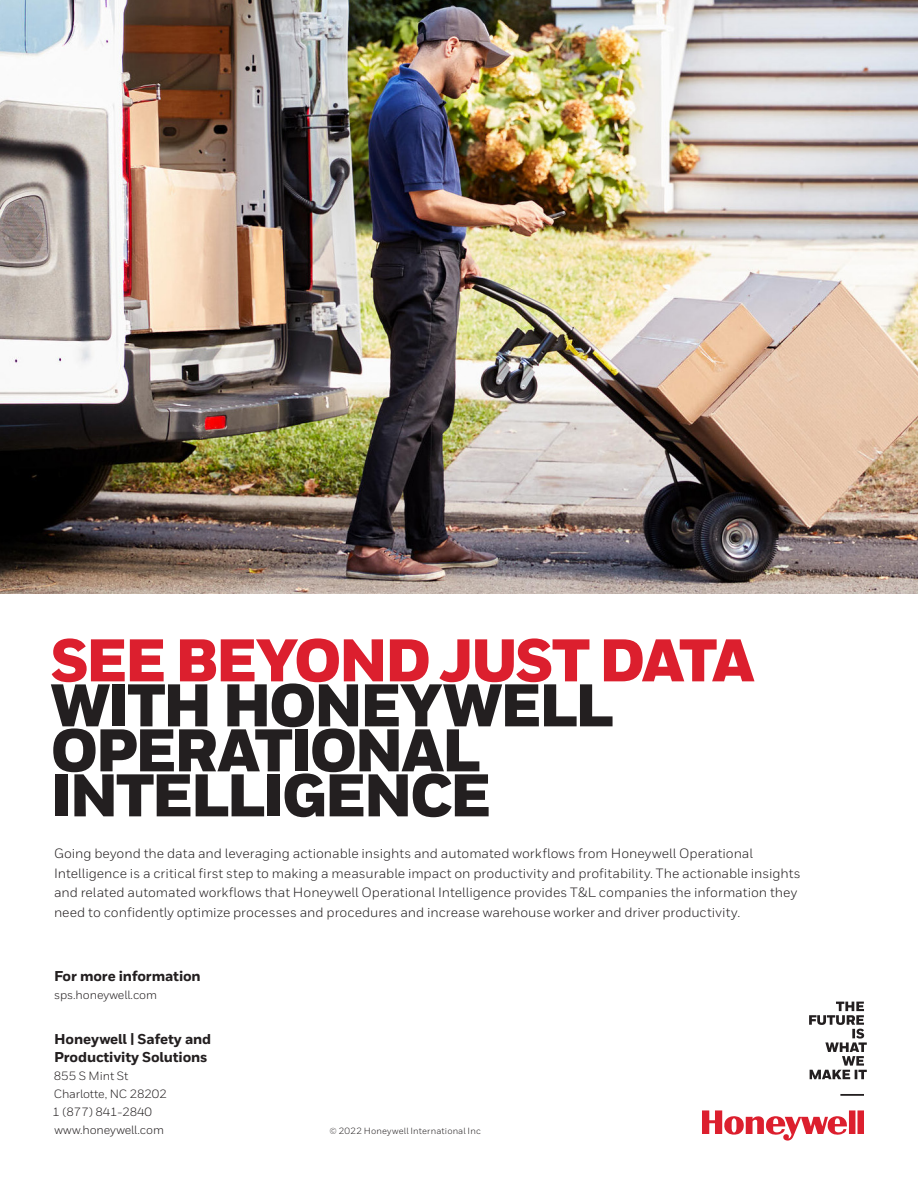
<style>
.page{position:relative;width:918px;height:1188px;background:#fff}
.page>*{position:absolute;margin:0;border:0;box-sizing:border-box;transform-origin:0 0}
.Title_40_30__the_res{font:900 60px/45px "Honeywell Sans";letter-spacing:-.05em;color:#231f20}
.Cover__Address_Block{font:800 14.25px/18px "Honeywell Sans";letter-spacing:-.01em;color:#231f20}
.Body__9_13_pt{font:13.5px/19.5px "Honeywell Sans";color:#231f20}
.Cover__Address_Block-2{font:12px "Honeywell Sans";letter-spacing:-.01em;color:#231f20}
.TOC__Entries__level{font:9px "Honeywell Sans";letter-spacing:.015em;color:#231f20}
.s1{color:#dc1f2e}
</style>
<div class="page">
<img style="left:0;top:0;width:918px;height:594px">
<svg style="left:809px;top:1002px;width:58px;height:94px"></svg>
<svg style="left:702px;top:1110px;width:162px;height:31px"></svg>
<p class="Title_40_30__the_res" style="left:50px;top:641px;width:706px"><span class="s1">SEE BEYOND JUST DATA<br></span>WITH HONEYWELL<br>OPERATIONAL<br>INTELLIGENCE</p>
<p class="Body__9_13_pt" style="left:54px;top:844px;width:748px">Going beyond the data and leveraging actionable insights and automated workflows from Honeywell Operational Intelligence is a critical first step to making a measurable impact on productivity and profitability. The actionable insights and related automated workflows that Honeywell Operational Intelligence provides T&amp;L companies the information they need to confidently optimize processes and procedures and increase warehouse worker and driver productivity.</p>
<p class="Cover__Address_Block" style="left:54px;top:968px;width:148px">For more information</p>
<p class="Cover__Address_Block-2" style="left:54px;top:988px;width:104px">sps.honeywell.com</p>
<p class="Cover__Address_Block" style="left:54px;top:1031px;width:159px">Honeywell | Safety and<br>Productivity Solutions</p>
<p class="Cover__Address_Block-2" style="left:54px;top:1069px;width:76px">855 S Mint St</p>
<p class="Cover__Address_Block-2" style="left:54px;top:1087px;width:115px">Charlotte, NC 28202</p>
<p class="Cover__Address_Block-2" style="left:53px;top:1105px;width:101px">1 (877) 841-2840</p>
<p class="Cover__Address_Block-2" style="left:54px;top:1123px;width:111px">www.honeywell.com</p>
<p class="TOC__Entries__level" style="left:329px;top:1126px;width:153px">© 2022 Honeywell International Inc</p>
</div>
